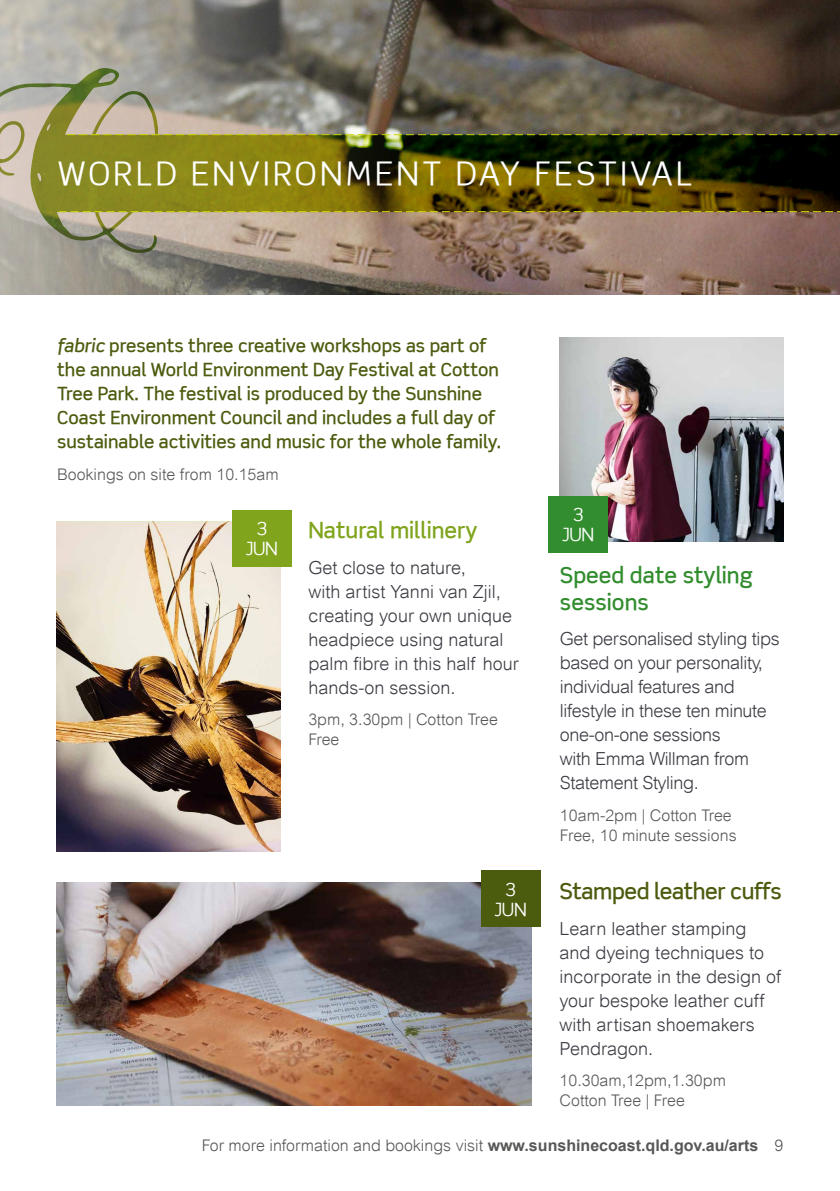
<style>
.page{position:relative;width:840px;height:1191px;background:#fff}
.page>*{position:absolute;margin:0;border:0;box-sizing:border-box;transform-origin:0 0}
.t1{font:32px "Scene";letter-spacing:.1em;color:#fff}
.t2{font:500 22px/26.4px "Scene";color:#328d2e}
.t3{font:500 22px "Scene";letter-spacing:-.02em;color:#4c5c0f}
.t4{font:500 22px "Scene";color:#80a41c}
.t5{font:300 18px/24px "Arial";color:#3b3c43}
.t6{font:500 18px/24px "Scene";color:#4c5c0f}
.t7{font:300 18px/24px "Arial";letter-spacing:-.02em;color:#3b3c43}
.t8{font:18px/20px "Scene Alt";letter-spacing:-.02em;color:#fff;text-align:center}
.t9{font:300 16px/20px "Arial";color:#575756}
.s1{font-style:italic}
.s2{font-weight:700}
</style>
<div class="page">
<img style="left:0;top:0;width:839px;height:295px">
<img style="left:0;top:68px;width:839px;height:186px">
<svg style="left:59px;top:211px;width:780px;height:1px"></svg>
<svg style="left:67px;top:134px;width:772px;height:1px"></svg>
<img style="left:56px;top:521px;width:224px;height:330px">
<img style="left:559px;top:337px;width:223px;height:205px">
<img style="left:56px;top:882px;width:475px;height:224px">
<div style="left:480px;top:870px;width:60px;height:57px;background:#4c5c0f"></div>
<div style="left:232px;top:510px;width:59px;height:56px;background:#80a41c"></div>
<div style="left:548px;top:496px;width:59px;height:56px;background:#328d2e"></div>
<svg style="left:0;top:92px;width:1px;height:186px"></svg>
<h1 class="t1" style="left:58px;top:154px;width:636px">WORLD ENVIRONMENT DAY FESTIVAL</h1>
<p class="t6" style="left:57px;top:334px;width:445px"><span class="s1">fabric</span> presents three creative workshops as part of the annual World Environment Day Festival at Cotton Tree Park. The festival is produced by the Sunshine Coast Environment Council and includes a full day of sustainable activities and music for the whole family.</p>
<p class="t9" style="left:57px;top:464px;width:223px">Bookings on site from 10.15am</p>
<p class="t8" style="left:246px;top:518px;width:34px">3<br>JUN</p>
<p class="t4" style="left:308px;top:517px;width:171px">Natural millinery</p>
<p class="t5" style="left:308px;top:555px;width:212px">Get close to nature,<br>with artist Yanni van Zjil, creating your own unique headpiece using natural palm fibre in this half hour hands-on session.</p>
<p class="t9" style="left:308px;top:709px;width:191px">3pm, 3.30pm | Cotton Tree<br>Free</p>
<p class="t8" style="left:494px;top:879px;width:34px">3<br>JUN</p>
<p class="t8" style="left:561px;top:504px;width:34px">3<br>JUN</p>
<p class="t2" style="left:559px;top:562px;width:194px">Speed date styling sessions</p>
<p class="t7" style="left:559px;top:627px;width:221px">Get personalised styling tips based on your personality, individual features and lifestyle in these ten minute one-on-one sessions<br>with Emma Willman from<br>Statement Styling.</p>
<p class="t9" style="left:559px;top:805px;width:178px">10am-2pm | Cotton Tree<br>Free, 10 minute sessions</p>
<p class="t3" style="left:559px;top:877px;width:224px">Stamped leather cuffs</p>
<p class="t5" style="left:559px;top:916px;width:223px">Learn leather stamping and dyeing techniques to incorporate in the design of your bespoke leather cuff with artisan shoemakers<br>Pendragon.</p>
<p class="t9" style="left:559px;top:1070px;width:168px">10.30am,12pm,1.30pm<br>Cotton Tree | Free</p>
<p class="t9" style="left:201px;top:1135px;width:582px">For more information and bookings visit <span class="s2">www.sunshinecoast.qld.gov.au/arts</span> 9</p>
</div>
